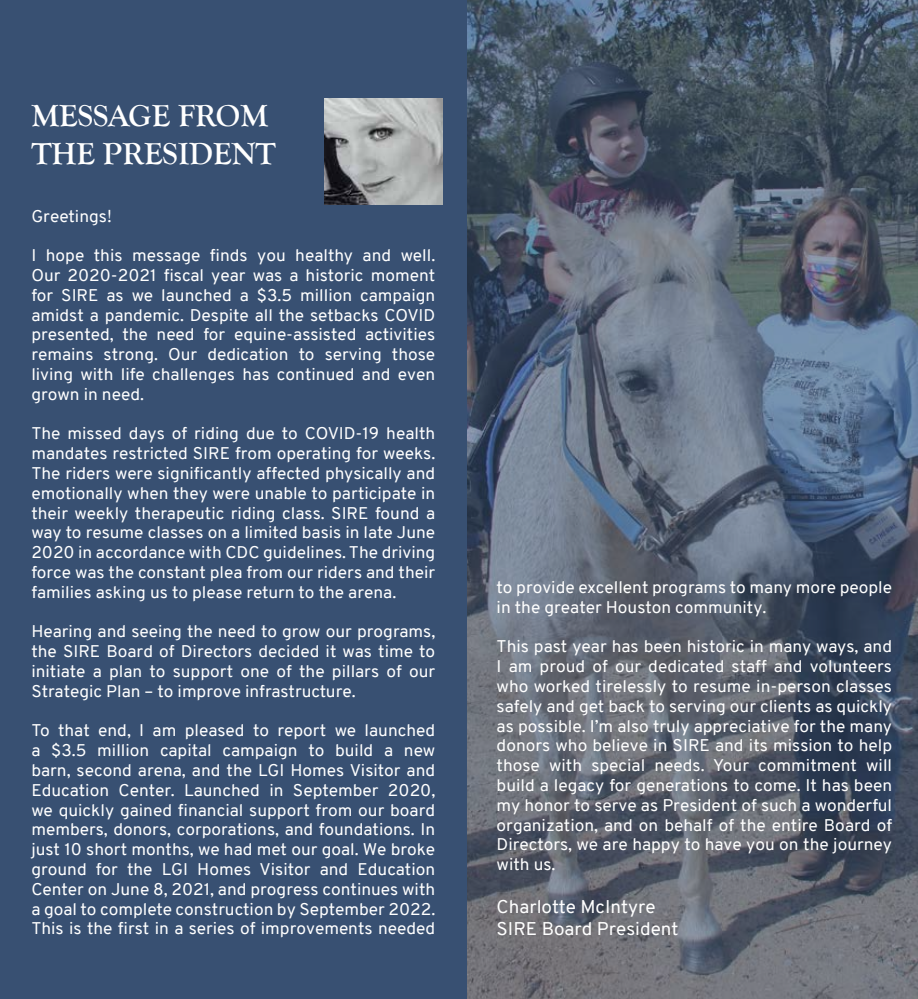
<style>
.page{position:relative;width:918px;height:999px;background:#385072}
.page>*{position:absolute;margin:0;border:0;box-sizing:border-box;transform-origin:0 0}
.t1{font:700 31.5px/37.8px "Goudy Old Style T";color:#fff}
.t2{font:18px/21.6px "Overpass";color:#fff;scale:1.05 1}
.t3{font:16.5px/19.8px "Overpass";color:#fff;text-align:justify;scale:1.05 1}
</style>
<div class="page">
<img style="left:468px;top:0;width:450px;height:999px">
<img style="left:325px;top:98px;width:117px;height:107px">
<h1 class="t1" style="left:31px;top:97px;width:246px">MESSAGE FROM<br>THE PRESIDENT</h1>
<p class="t3" style="left:31px;top:206px;width:78px">Greetings!</p>
<p class="t3" style="left:31px;top:246px;width:386px">I hope this message finds you healthy and well.<br>Our 2020-2021 fiscal year was a historic moment for SIRE as we launched a $3.5 million campaign amidst a pandemic. Despite all the setbacks COVID presented, the need for equine-assisted activities remains strong. Our dedication to serving those living with life challenges has continued and even grown in need.</p>
<p class="t3" style="left:31px;top:424px;width:386px">The missed days of riding due to COVID-19 health mandates restricted SIRE from operating for weeks.<br>The riders were significantly affected physically and emotionally when they were unable to participate in their weekly therapeutic riding class. SIRE found a way to resume classes on a limited basis in late June 2020 in accordance with CDC guidelines. The driving force was the constant plea from our riders and their families asking us to please return to the arena.</p>
<p class="t3" style="left:31px;top:622px;width:386px">Hearing and seeing the need to grow our programs, the SIRE Board of Directors decided it was time to initiate a plan to support one of the pillars of our Strategic Plan – to improve infrastructure.</p>
<p class="t3" style="left:31px;top:721px;width:386px">To that end, I am pleased to report we launched a $3.5 million capital campaign to build a new barn, second arena, and the LGI Homes Visitor and Education Center. Launched in September 2020, we quickly gained financial support from our board members, donors, corporations, and foundations. In just 10 short months, we had met our goal. We broke ground for the LGI Homes Visitor and Education Center on June 8, 2021, and progress continues with a goal to complete construction by September 2022.<br>This is the first in a series of improvements needed</p>
<p class="t3" style="left:497px;top:577px;width:378px">to provide excellent programs to many more people in the greater Houston community.</p>
<p class="t3" style="left:497px;top:637px;width:378px">This past year has been historic in many ways, and I am proud of our dedicated staff and volunteers who worked tirelessly to resume in-person classes safely and get back to serving our clients as quickly as possible. I’m also truly appreciative for the many donors who believe in SIRE and its mission to help those with special needs. Your commitment will build a legacy for generations to come. It has been my honor to serve as President of such a wonderful organization, and on behalf of the entire Board of Directors, we are happy to have you on the journey with us.</p>
<p class="t2" style="left:497px;top:896px;width:175px">Charlotte McIntyre<br>SIRE Board President</p>
</div>
